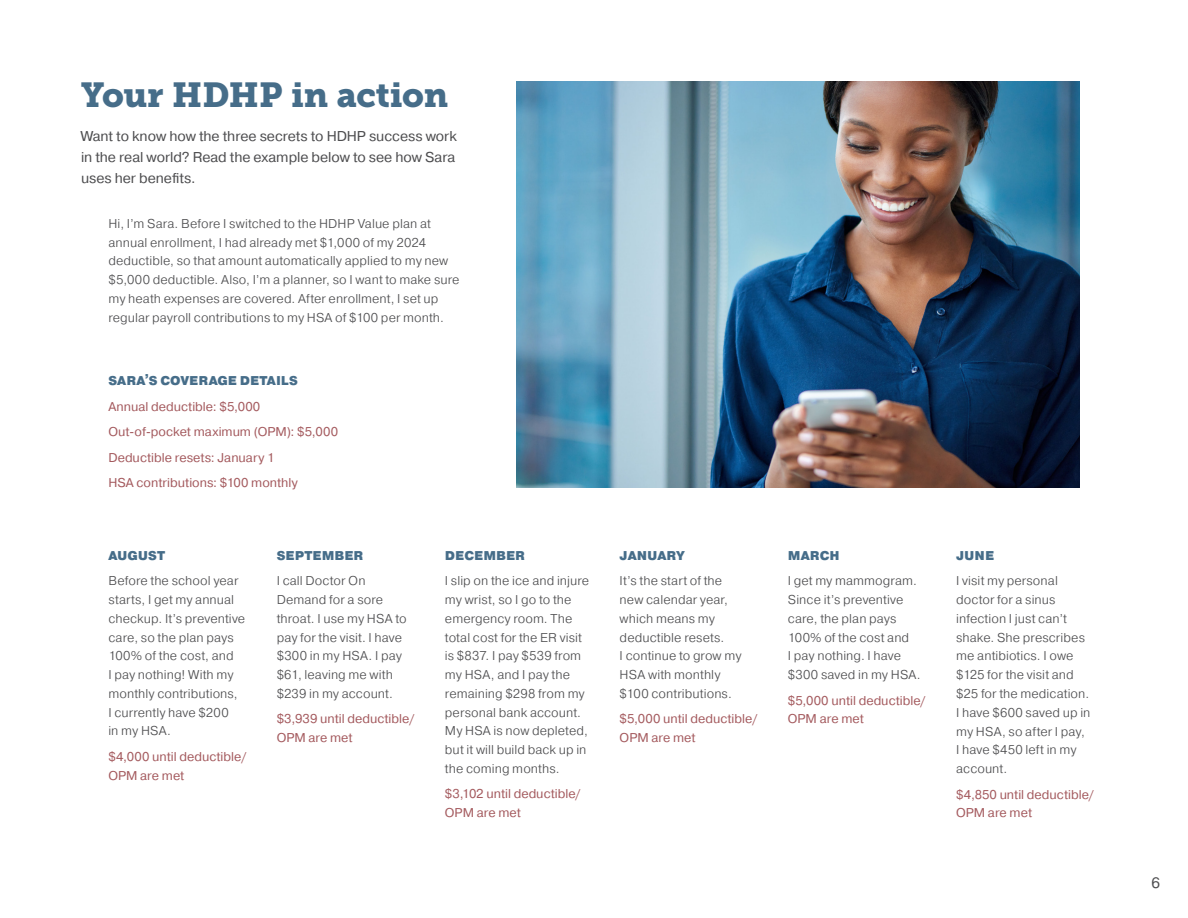
<style>
.page{position:relative;width:1188px;height:918px;background:#fff}
.page>*{position:absolute;margin:0;border:0;box-sizing:border-box;transform-origin:0 0}
.t1{font:34.5px "Museo Slab 900";letter-spacing:-.01em;color:#466d89}
.t2{font:15px "Pragmatica";color:#4d4d4f}
.t3{font:14.25px/21px "Pragmatica";letter-spacing:-.005em;color:#4d4d4f;text-align:justify}
.t4{font:300 12.75px/18.8px "Pragmatica";letter-spacing:.005em;color:#4d4d4f}
.t5{font:12.75px/18.8px "Pragmatica";color:#a45a5e}
.t6{font:900 12.75px "Pragmatica";color:#466d89}
</style>
<div class="page">
<img style="left:516px;top:81px;width:564px;height:406px">
<h2 class="t1" style="left:81px;top:75px;width:369px">Your HDHP in action</h2>
<p class="t3" style="left:81px;top:126px;width:377px">Want to know how the three secrets to HDHP success work in the real world? Read the example below to see how Sara uses her benefits.</p>
<p class="t4" style="left:108px;top:214px;width:353px">Hi, I’m Sara. Before I switched to the HDHP Value plan at annual enrollment, I had already met $1,000 of my 2024 deductible, so that amount automatically applied to my new $5,000 deductible. Also, I’m a planner, so I want to make sure my heath expenses are covered. After enrollment, I set up regular payroll contributions to my HSA of $100 per month.</p>
<h3 class="t6" style="left:108px;top:372px;width:191px">SARA’S COVERAGE DETAILS</h3>
<p class="t5" style="left:108px;top:397px;width:153px">Annual deductible: $5,000</p>
<p class="t5" style="left:108px;top:423px;width:231px">Out-of-pocket maximum (OPM): $5,000</p>
<p class="t5" style="left:108px;top:448px;width:168px">Deductible resets: January 1</p>
<p class="t5" style="left:108px;top:474px;width:191px">HSA contributions: $100 monthly</p>
<h3 class="t6" style="left:108px;top:547px;width:58px">AUGUST</h3>
<p class="t4" style="left:108px;top:571px;width:138px">Before the school year starts, I get my annual checkup. It’s preventive care, so the plan pays<br>100% of the cost, and<br>I pay nothing! With my monthly contributions,<br>I currently have $200<br>in my HSA.</p>
<p class="t5" style="left:108px;top:747px;width:139px">$4,000 until deductible/<br>OPM are met</p>
<h3 class="t6" style="left:277px;top:547px;width:88px">SEPTEMBER</h3>
<p class="t4" style="left:277px;top:571px;width:131px">I call Doctor On<br>Demand for a sore throat. I use my HSA to pay for the visit. I have $300 in my HSA. I pay $61, leaving me with $239 in my account.</p>
<p class="t5" style="left:277px;top:710px;width:139px">$3,939 until deductible/<br>OPM are met</p>
<h3 class="t6" style="left:445px;top:547px;width:82px">DECEMBER</h3>
<p class="t4" style="left:445px;top:571px;width:146px">I slip on the ice and injure my wrist, so I go to the emergency room. The total cost for the ER visit is $837. I pay $539 from my HSA, and I pay the remaining $298 from my personal bank account.<br>My HSA is now depleted, but it will build back up in the coming months.</p>
<p class="t5" style="left:445px;top:785px;width:137px">$3,102 until deductible/<br>OPM are met</p>
<h3 class="t6" style="left:620px;top:547px;width:67px">JANUARY</h3>
<p class="t4" style="left:620px;top:571px;width:123px">It’s the start of the new calendar year, which means my deductible resets.<br>I continue to grow my<br>HSA with monthly $100 contributions.</p>
<p class="t5" style="left:620px;top:710px;width:139px">$5,000 until deductible/<br>OPM are met</p>
<h3 class="t6" style="left:788px;top:547px;width:53px">MARCH</h3>
<p class="t4" style="left:788px;top:571px;width:134px">I get my mammogram.<br>Since it’s preventive care, the plan pays<br>100% of the cost and<br>I pay nothing. I have $300 saved in my HSA.</p>
<p class="t5" style="left:788px;top:691px;width:139px">$5,000 until deductible/<br>OPM are met</p>
<h3 class="t6" style="left:956px;top:547px;width:40px">JUNE</h3>
<p class="t4" style="left:956px;top:571px;width:136px">I visit my personal doctor for a sinus infection I just can’t shake. She prescribes me antibiotics. I owe $125 for the visit and $25 for the medication.<br>I have $600 saved up in my HSA, so after I pay,<br>I have $450 left in my account.</p>
<p class="t5" style="left:956px;top:785px;width:139px">$4,850 until deductible/<br>OPM are met</p>
<p class="t2" style="left:1152px;top:873px;width:10px">6</p>
</div>
